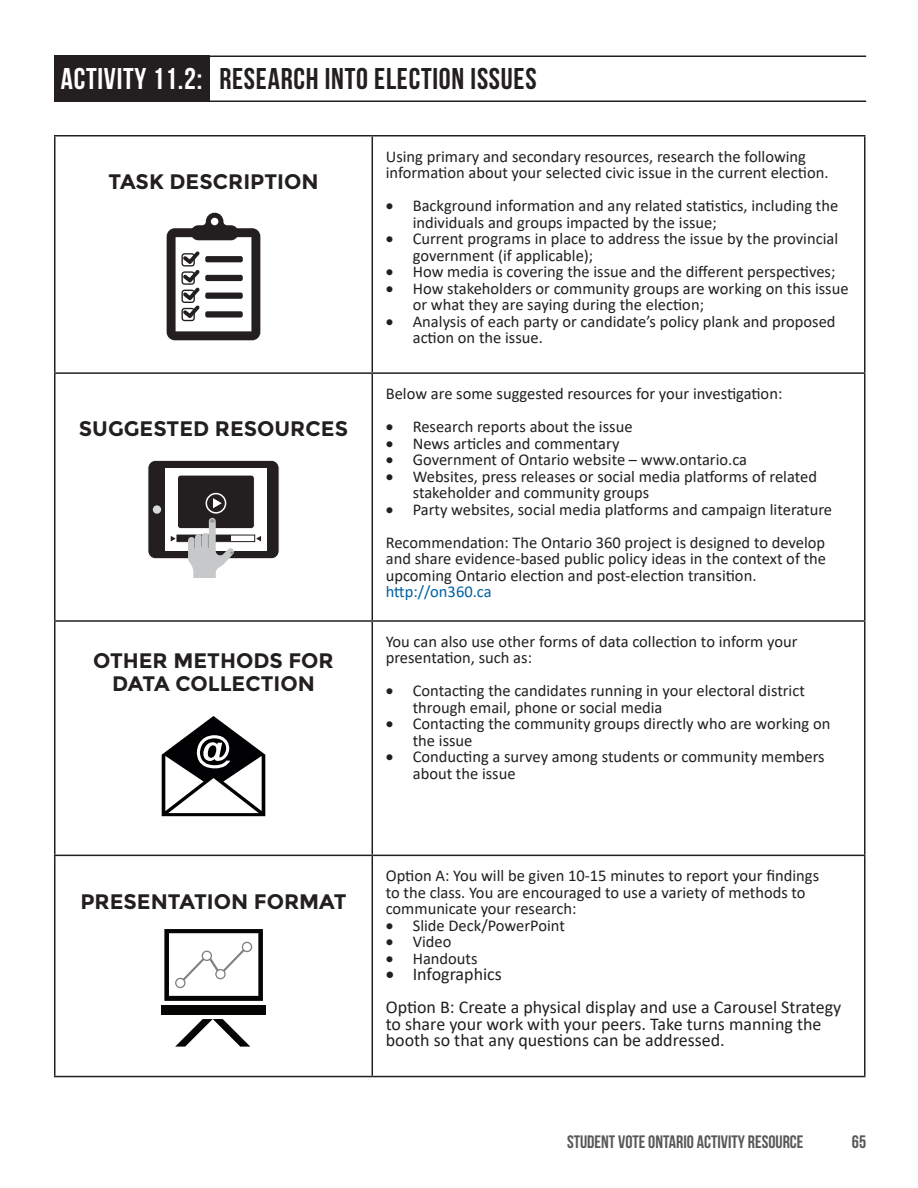
<style>
.page{position:relative;width:918px;height:1188px;background:#fff}
.page>*{position:absolute;margin:0;border:0;box-sizing:border-box;transform-origin:0 0}
.Kicker_Lesson{font:700 30px "Bebas Neue";letter-spacing:.025em;color:#231f20}
.subtitle{font:700 21px/22.5px "Montserrat";color:#231f20;text-align:center}
.List_Paragraph{font:18px/16.5px "Calibri";color:#231f20}
.t1{font:700 18px "Bebas Neue";color:#57585a}
.t2{font:16.5px/16.5px "Calibri";color:#231f20}
.s1{color:#fff}
.s2{color:#0160a1}
</style>
<div class="page">
<div style="left:54px;top:56px;width:155px;height:45px;background:#231f20"></div>
<hr style="left:54px;top:56px;width:812px;height:1px;background:#231f20">
<hr style="left:54px;top:100px;width:812px;height:2px;background:#231f20">
<hr style="left:54px;top:135px;width:318px;height:1px;background:#231f20">
<hr style="left:54px;top:136px;width:2px;height:236px;background:#231f20">
<hr style="left:372px;top:135px;width:494px;height:1px;background:#231f20">
<hr style="left:372px;top:136px;width:1px;height:236px;background:#231f20">
<hr style="left:864px;top:136px;width:2px;height:236px;background:#231f20">
<hr style="left:54px;top:372px;width:318px;height:2px;background:#231f20">
<hr style="left:54px;top:374px;width:2px;height:246px;background:#231f20">
<hr style="left:372px;top:372px;width:494px;height:2px;background:#231f20">
<hr style="left:372px;top:374px;width:1px;height:246px;background:#231f20">
<hr style="left:864px;top:374px;width:2px;height:246px;background:#231f20">
<hr style="left:54px;top:620px;width:318px;height:2px;background:#231f20">
<hr style="left:54px;top:622px;width:2px;height:233px;background:#231f20">
<hr style="left:372px;top:620px;width:494px;height:2px;background:#231f20">
<hr style="left:372px;top:622px;width:1px;height:233px;background:#231f20">
<hr style="left:864px;top:622px;width:2px;height:233px;background:#231f20">
<hr style="left:54px;top:855px;width:318px;height:1px;background:#231f20">
<hr style="left:54px;top:856px;width:2px;height:220px;background:#231f20">
<hr style="left:372px;top:855px;width:494px;height:1px;background:#231f20">
<hr style="left:372px;top:856px;width:1px;height:220px;background:#231f20">
<hr style="left:864px;top:856px;width:2px;height:220px;background:#231f20">
<hr style="left:54px;top:1076px;width:318px;height:1px;background:#231f20">
<hr style="left:372px;top:1076px;width:494px;height:1px;background:#231f20">
<svg style="left:167px;top:213px;width:93px;height:127px"></svg>
<div style="left:148px;top:460px;width:131px;height:99px;background:#231f20;border:1px solid #fff;border-radius:8px"></div>
<div style="left:165px;top:468px;width:101px;height:83px;background:#fff"></div>
<svg style="left:153px;top:505px;width:8px;height:9px"></svg>
<div style="left:177px;top:475px;width:77px;height:54px;background:#231f20;border-radius:3px"></div>
<div style="left:177px;top:475px;width:78px;height:54px;border:1px solid #fff;border-radius:3px"></div>
<div style="left:206px;top:493px;width:20px;height:21px;border:2px solid #fff;border-radius:50%"></div>
<svg style="left:213px;top:498px;width:9px;height:10px"></svg>
<div style="left:177px;top:535px;width:78px;height:7px;border:1px solid #231f20"></div>
<div style="left:177px;top:535px;width:54px;height:6px;background:#231f20"></div>
<svg style="left:171px;top:536px;width:5px;height:5px"></svg>
<svg style="left:256px;top:536px;width:5px;height:5px"></svg>
<svg style="left:188px;top:518px;width:46px;height:60px"></svg>
<svg style="left:162px;top:716px;width:103px;height:100px"></svg>
<svg style="left:164px;top:929px;width:99px;height:72px"></svg>
<div style="left:161px;top:1005px;width:105px;height:10px;background:#050504"></div>
<svg style="left:175px;top:1019px;width:75px;height:28px"></svg>
<p class="Kicker_Lesson" style="left:61px;top:62px;width:477px"><span class="s1">ACTIVITY 11.2:</span> RESEARCH INTO ELECTION ISSUES</p>
<p class="subtitle" style="left:108px;top:170px;width:212px">TASK DESCRIPTION</p>
<p class="subtitle" style="left:79px;top:418px;width:271px">SUGGESTED RESOURCES</p>
<p class="subtitle" style="left:93px;top:650px;width:242px">OTHER METHODS FOR<br>DATA COLLECTION</p>
<p class="subtitle" style="left:80px;top:891px;width:268px">PRESENTATION FORMAT</p>
<p class="t2" style="left:386px;top:147px;width:444px">Using primary and secondary resources, research the following information about your selected civic issue in the current election.</p>
<p class="t2" style="left:413px;top:197px;width:427px;text-indent:-27px">• Background information and any related statistics, including the individuals and groups impacted by the issue;</p>
<p class="t2" style="left:413px;top:230px;width:427px;text-indent:-27px">• Current programs in place to address the issue by the provincial government (if applicable);</p>
<p class="t2" style="left:386px;top:263px;width:451px">• How media is covering the issue and the different perspectives;</p>
<p class="t2" style="left:413px;top:279px;width:437px;text-indent:-27px">• How stakeholders or community groups are working on this issue or what they are saying during the election;</p>
<p class="t2" style="left:413px;top:312px;width:424px;text-indent:-27px">• Analysis of each party or candidate’s policy plank and proposed action on the issue.</p>
<p class="t2" style="left:386px;top:385px;width:398px">Below are some suggested resources for your investigation:</p>
<p class="t2" style="left:386px;top:418px;width:248px">• Research reports about the issue</p>
<p class="t2" style="left:386px;top:434px;width:235px">• News articles and commentary</p>
<p class="t2" style="left:386px;top:451px;width:363px">• Government of Ontario website – www.ontario.ca</p>
<p class="t2" style="left:413px;top:467px;width:406px;text-indent:-27px">• Websites, press releases or social media platforms of related stakeholder and community groups</p>
<p class="t2" style="left:386px;top:500px;width:448px">• Party websites, social media platforms and campaign literature</p>
<p class="t2" style="left:386px;top:533px;width:442px">Recommendation: The Ontario 360 project is designed to develop and share evidence-based public policy ideas in the context of the upcoming Ontario election and post-election transition. <span class="s2">http://on360.ca</span></p>
<p class="t2" style="left:386px;top:633px;width:413px">You can also use other forms of data collection to inform your presentation, such as:</p>
<p class="t2" style="left:413px;top:682px;width:394px;text-indent:-27px">• Contacting the candidates running in your electoral district through email, phone or social media</p>
<p class="t2" style="left:413px;top:715px;width:419px;text-indent:-27px">• Contacting the community groups directly who are working on the issue</p>
<p class="t2" style="left:413px;top:748px;width:413px;text-indent:-27px">• Conducting a survey among students or community members about the issue</p>
<p class="t2" style="left:386px;top:867px;width:435px">Option A: You will be given 10-15 minutes to report your findings to the class. You are encouraged to use a variety of methods to communicate your research:</p>
<p class="t2" style="left:386px;top:917px;width:181px">• Slide Deck/PowerPoint</p>
<p class="t2" style="left:386px;top:933px;width:67px">• Video</p>
<p class="t2" style="left:386px;top:950px;width:93px">• Handouts</p>
<p class="List_Paragraph" style="left:386px;top:966px;width:118px">• Infographics</p>
<p class="List_Paragraph" style="left:386px;top:999px;width:457px">Option B: Create a physical display and use a Carousel Strategy to share your work with your peers. Take turns manning the booth so that any questions can be addressed.</p>
<p class="t1" style="left:567px;top:1131px;width:238px">STUDENT VOTE ONTARIO ACTIVITY RESOURCE</p>
<p class="t1" style="left:852px;top:1131px;width:16px">65</p>
</div>
